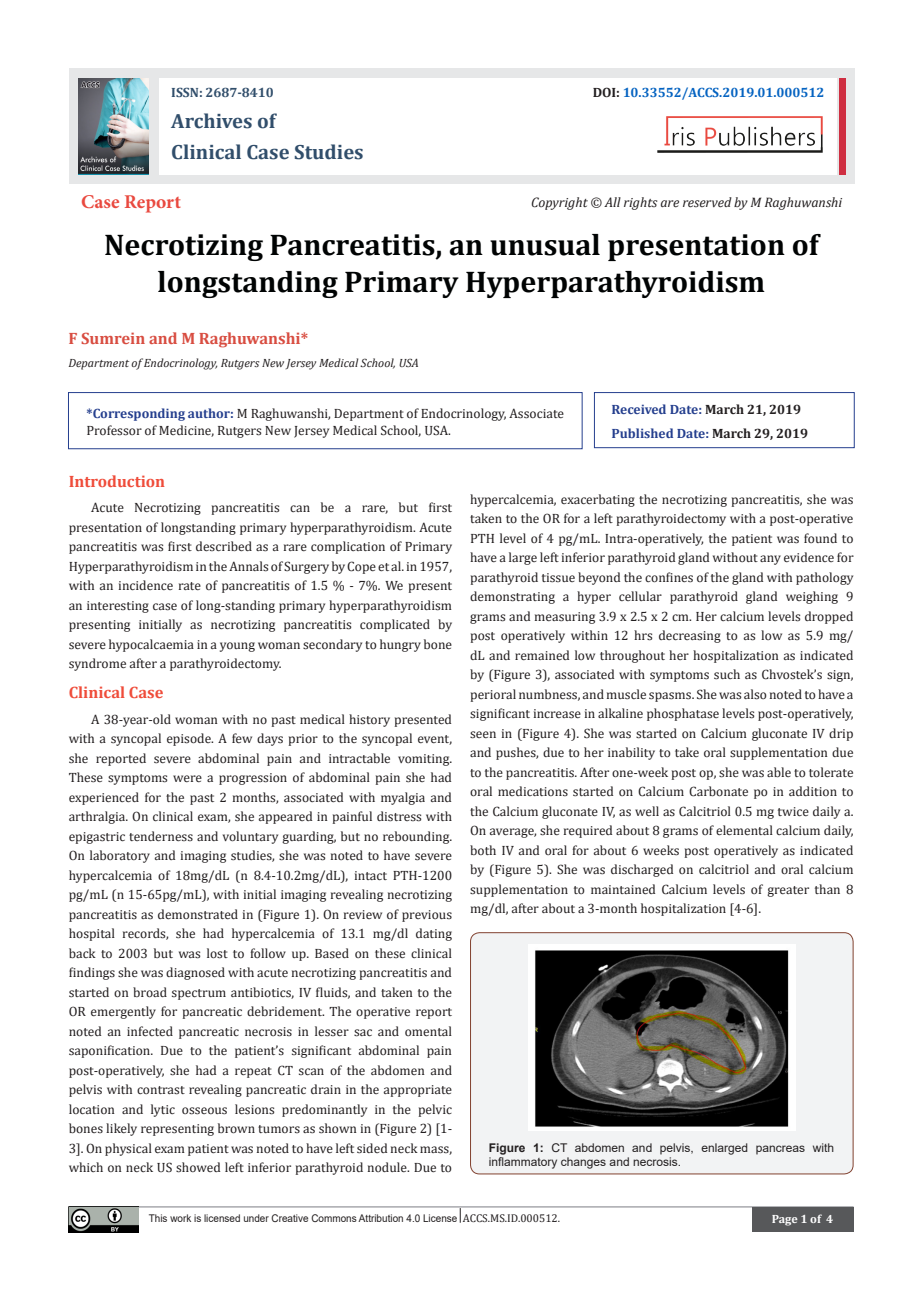
<style>
.page{position:relative;width:922px;height:1292px;background:#fff}
.page>*{position:absolute;margin:0;border:0;box-sizing:border-box;transform-origin:0 0}
.t1{font:700 30px/37.5px "Cambria";color:#000303;text-align:center}
.t2{font:700 20.55px "Cambria";color:#314e6b}
.t3{font:700 19.5px "Minion Pro";letter-spacing:.005em;color:#e9493f}
.t4{font:700 16.5px "Cambria";color:#d84d41}
.t5{font:700 16.5px "Cambria";color:#ef4c3a}
.t6{font:italic 13.8px "Cambria";color:#231f20}
.t7{font:13.5px/19.5px "Cambria";color:#231f20;text-align:justify}
.t8{font:700 13.5px "Cambria";color:#253f8e}
.t9{font:700 13.5px "Cambria";color:#0563c1}
.t10{font:700 13.5px "Cambria";color:#314e6b}
.t11{font:12px/14.4px "Arial";color:#231f20}
.t12{font:italic 12px "Cambria";color:#231f20}
.t13{font:700 12px "Cambria";color:#fff}
.t14{font:10.65px "Arial";color:#231f20;scale:.94 1}
.s1{color:#231f20}
.s2{font-weight:700;color:#253f8e}
.s3{font-weight:700}
.s4{font-family:"Cambria";font-size:11.25px}
</style>
<div class="page">
<hr style="left:68px;top:1206px;width:785px;height:1px;background:#a8a9ad">
<div style="left:751px;top:1207px;width:102px;height:25px;background:#57585a"></div>
<div style="left:470px;top:932px;width:383px;height:242px;background:#f2f3f4;border-radius:9px"></div>
<div style="left:470px;top:932px;width:383px;height:242px;border:1px solid #824230;border-radius:9px"></div>
<img style="left:528px;top:944px;width:267px;height:186px">
<div style="left:68px;top:392px;width:514px;height:57px;border:1px solid #253f8e"></div>
<div style="left:594px;top:392px;width:260px;height:56px;border:1px solid #253f8e"></div>
<div style="left:69px;top:68px;width:785px;height:116px;background:#e6e7e8"></div>
<div style="left:159px;top:78px;width:677px;height:96px;background:#fff"></div>
<div style="left:839px;top:78px;width:6px;height:96px;background:#cf2e41"></div>
<img style="left:657px;top:117px;width:166px;height:36px">
<img style="left:78px;top:78px;width:70px;height:96px">
<img style="left:68px;top:1206px;width:71px;height:26px">
<svg style="left:460px;top:1208px;width:1px;height:14px"></svg>
<p class="t10" style="left:171px;top:83px;width:104px">ISSN: 2687-8410</p>
<p class="t9" style="left:592px;top:83px;width:233px"><span class="s1">DOI:</span> 10.33552/ACCS.2019.01.000512</p>
<p class="t2" style="left:171px;top:106px;width:106px">Archives of</p>
<p class="t2" style="left:171px;top:137px;width:194px">Clinical Case Studies</p>
<p class="t3" style="left:81px;top:188px;width:101px">Case Report</p>
<p class="t6" style="left:531px;top:193px;width:312px">Copyright © All rights are reserved by M Raghuwanshi</p>
<p class="t1" style="left:104px;top:225px;width:716px">Necrotizing Pancreatitis, an unusual presentation of longstanding Primary Hyperparathyroidism</p>
<p class="t4" style="left:68px;top:327px;width:241px">F Sumrein and M Raghuwanshi*</p>
<p class="t12" style="left:68px;top:354px;width:352px">Department of Endocrinology, Rutgers New Jersey Medical School, USA</p>
<p class="t7" style="left:87px;top:405px;width:479px;line-height:16.5px"><span class="s2">*Corresponding author:</span> M Raghuwanshi, Department of Endocrinology, Associate<br>Professor of Medicine, Rutgers New Jersey Medical School, USA.</p>
<p class="t8" style="left:611px;top:400px;width:191px">Received Date: <span class="s1">March 21, 2019</span></p>
<p class="t8" style="left:611px;top:424px;width:198px">Published Date: <span class="s1">March 29, 2019</span></p>
<p class="t5" style="left:69px;top:469px;width:98px">Introduction</p>
<p class="t7" style="left:69px;top:498px;width:385px;text-indent:22px">Acute Necrotizing pancreatitis can be a rare, but first presentation of longstanding primary hyperparathyroidism. Acute pancreatitis was first described as a rare complication of Primary Hyperparathyroidism in the Annals of Surgery by Cope et al. in 1957, with an incidence rate of pancreatitis of 1.5 % - 7%. We present an interesting case of long-standing primary hyperparathyroidism presenting initially as necrotizing pancreatitis complicated by severe hypocalcaemia in a young woman secondary to hungry bone syndrome after a parathyroidectomy.</p>
<p class="t5" style="left:69px;top:681px;width:96px">Clinical Case</p>
<p class="t7" style="left:69px;top:709px;width:385px;text-indent:22px">A 38-year-old woman with no past medical history presented with a syncopal episode. A few days prior to the syncopal event, she reported severe abdominal pain and intractable vomiting.<br>These symptoms were a progression of abdominal pain she had experienced for the past 2 months, associated with myalgia and arthralgia. On clinical exam, she appeared in painful distress with epigastric tenderness and voluntary guarding, but no rebounding.<br>On laboratory and imaging studies, she was noted to have severe hypercalcemia of 18mg/dL (n 8.4-10.2mg/dL), intact PTH-1200 pg/mL (n 15-65pg/mL), with initial imaging revealing necrotizing pancreatitis as demonstrated in (Figure 1). On review of previous hospital records, she had hypercalcemia of 13.1 mg/dl dating back to 2003 but was lost to follow up. Based on these clinical findings she was diagnosed with acute necrotizing pancreatitis and started on broad spectrum antibiotics, IV fluids, and taken to the OR emergently for pancreatic debridement. The operative report noted an infected pancreatic necrosis in lesser sac and omental saponification. Due to the patient’s significant abdominal pain post-operatively, she had a repeat CT scan of the abdomen and pelvis with contrast revealing pancreatic drain in the appropriate location and lytic osseous lesions predominantly in the pelvic bones likely representing brown tumors as shown in (Figure 2) [1- 3]. On physical exam patient was noted to have left sided neck mass, which on neck US showed left inferior parathyroid nodule. Due to</p>
<p class="t7" style="left:470px;top:489px;width:385px">hypercalcemia, exacerbating the necrotizing pancreatitis, she was taken to the OR for a left parathyroidectomy with a post-operative PTH level of 4 pg/mL. Intra-operatively, the patient was found to have a large left inferior parathyroid gland without any evidence for parathyroid tissue beyond the confines of the gland with pathology demonstrating a hyper cellular parathyroid gland weighing 9 grams and measuring 3.9 x 2.5 x 2 cm. Her calcium levels dropped post operatively within 12 hrs decreasing to as low as 5.9 mg/ dL and remained low throughout her hospitalization as indicated by (Figure 3), associated with symptoms such as Chvostek’s sign, perioral numbness, and muscle spasms. She was also noted to have a significant increase in alkaline phosphatase levels post-operatively, seen in (Figure 4). She was started on Calcium gluconate IV drip and pushes, due to her inability to take oral supplementation due to the pancreatitis. After one-week post op, she was able to tolerate oral medications started on Calcium Carbonate po in addition to the Calcium gluconate IV, as well as Calcitriol 0.5 mg twice daily a.<br>On average, she required about 8 grams of elemental calcium daily, both IV and oral for about 6 weeks post operatively as indicated by (Figure 5). She was discharged on calcitriol and oral calcium supplementation to maintained Calcium levels of greater than 8 mg/dl, after about a 3-month hospitalization [4-6].</p>
<p class="t11" style="left:489px;top:1140px;width:346px"><span class="s3">Figure 1:</span> CT abdomen and pelvis, enlarged pancreas with inflammatory changes and necrosis.</p>
<p class="t14" style="left:149px;top:1210px;width:439px">This work is licensed under Creative Commons Attribution 4.0 License <span class="s4">ACCS.MS.ID.000512.</span></p>
<p class="t13" style="left:772px;top:1210px;width:63px">Page 1 of 4</p>
</div>
